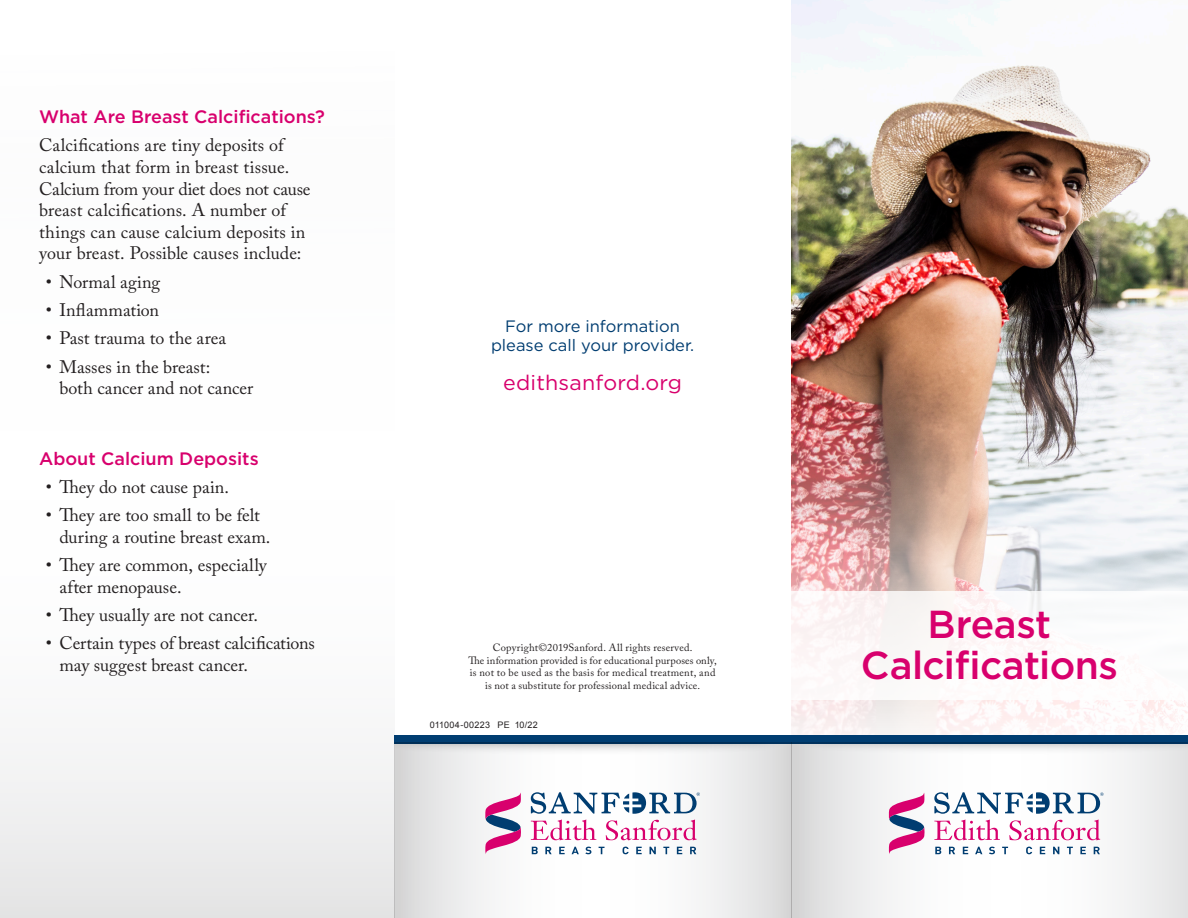
<style>
.page{position:relative;width:1188px;height:918px;background:#fff}
.page>*{position:absolute;margin:0;border:0;box-sizing:border-box;transform-origin:0 0}
.t1{font:500 39px/40.5px "Gotham";letter-spacing:-.015em;color:#d8006d;text-align:center}
.t2{font:21px "Gotham";letter-spacing:.01em;color:#d8006d}
.Body{font:18px/21.6px "Adobe Caslon Pro";color:#231f20}
.t3{font:500 18px "Gotham";color:#d8006d}
.t4{font:16.5px/19.5px "Gotham";color:#003d71;text-align:center}
.t5{font:10.5px/12.6px "Adobe Caslon Pro";letter-spacing:.02em;color:#231f20;text-align:center}
.t6{font:9px "Arial";letter-spacing:.025em;color:#231f20}
</style>
<div class="page">
<img style="left:792px;top:0;width:396px;height:735px">
<img style="left:792px;top:591px;width:396px;height:108px">
<div style="left:0;top:0;width:395px;height:918px;background:linear-gradient(to bottom,#fff,#f1f1f2)"></div>
<div style="left:395px;top:735px;width:793px;height:8px;background:#003d71"></div>
<svg style="left:792px;top:788px;width:396px;height:130px"></svg>
<img style="left:792px;top:742px;width:396px;height:46px">
<svg style="left:934px;top:792px;width:170px;height:22px"></svg>
<svg style="left:934px;top:820px;width:66px;height:20px"></svg>
<svg style="left:1009px;top:820px;width:91px;height:20px"></svg>
<svg style="left:935px;top:847px;width:6px;height:7px"></svg>
<svg style="left:949px;top:847px;width:6px;height:7px"></svg>
<svg style="left:963px;top:847px;width:5px;height:7px"></svg>
<svg style="left:975px;top:847px;width:7px;height:7px"></svg>
<svg style="left:989px;top:847px;width:6px;height:7px"></svg>
<svg style="left:1002px;top:847px;width:6px;height:7px"></svg>
<svg style="left:1026px;top:847px;width:6px;height:7px"></svg>
<svg style="left:1040px;top:847px;width:5px;height:7px"></svg>
<svg style="left:1053px;top:847px;width:6px;height:7px"></svg>
<svg style="left:1067px;top:847px;width:6px;height:7px"></svg>
<svg style="left:1080px;top:847px;width:6px;height:7px"></svg>
<svg style="left:1094px;top:847px;width:6px;height:7px"></svg>
<svg style="left:889px;top:792px;width:36px;height:62px"></svg>
<svg style="left:395px;top:742px;width:397px;height:176px"></svg>
<svg style="left:531px;top:792px;width:169px;height:22px"></svg>
<svg style="left:531px;top:820px;width:65px;height:20px"></svg>
<svg style="left:606px;top:820px;width:91px;height:20px"></svg>
<svg style="left:532px;top:847px;width:6px;height:7px"></svg>
<svg style="left:545px;top:847px;width:7px;height:7px"></svg>
<svg style="left:559px;top:847px;width:6px;height:7px"></svg>
<svg style="left:572px;top:847px;width:7px;height:7px"></svg>
<svg style="left:585px;top:847px;width:6px;height:7px"></svg>
<svg style="left:599px;top:847px;width:6px;height:7px"></svg>
<svg style="left:623px;top:847px;width:6px;height:7px"></svg>
<svg style="left:636px;top:847px;width:6px;height:7px"></svg>
<svg style="left:650px;top:847px;width:6px;height:7px"></svg>
<svg style="left:663px;top:847px;width:6px;height:7px"></svg>
<svg style="left:677px;top:847px;width:5px;height:7px"></svg>
<svg style="left:690px;top:847px;width:6px;height:7px"></svg>
<svg style="left:485px;top:792px;width:36px;height:62px"></svg>
<p class="t3" style="left:39px;top:105px;width:287px">What Are Breast Calcifications?</p>
<p class="Body" style="left:39px;top:134px;width:273px">Calcifications are tiny deposits of calcium that form in breast tissue.<br>Calcium from your diet does not cause breast calcifications. A number of things can cause calcium deposits in your breast. Possible causes include:</p>
<p class="Body" style="left:46px;top:271px;width:116px">• Normal aging</p>
<p class="Body" style="left:46px;top:299px;width:115px">• Inflammation</p>
<p class="Body" style="left:46px;top:327px;width:182px">• Past trauma to the area</p>
<p class="Body" style="left:59px;top:356px;width:195px;text-indent:-14px">• Masses in the breast:<br>both cancer and not cancer</p>
<p class="t3" style="left:39px;top:446px;width:221px">About Calcium Deposits</p>
<p class="Body" style="left:46px;top:476px;width:185px">• They do not cause pain.</p>
<p class="Body" style="left:59px;top:504px;width:213px;text-indent:-14px">• They are too small to be felt during a routine breast exam.</p>
<p class="Body" style="left:59px;top:554px;width:209px;text-indent:-14px">• They are common, especially after menopause.</p>
<p class="Body" style="left:46px;top:604px;width:214px">• They usually are not cancer.</p>
<p class="Body" style="left:59px;top:632px;width:257px;text-indent:-14px">• Certain types of breast calcifications may suggest breast cancer.</p>
<p class="t4" style="left:491px;top:316px;width:205px">For more information please call your provider.</p>
<p class="t2" style="left:503px;top:369px;width:180px">edithsanford.org</p>
<p class="t5" style="left:493px;top:641px;width:201px">Copyright©2019Sanford. All rights reserved.</p>
<p class="t5" style="left:469px;top:654px;width:250px">The information provided is for educational purposes only, is not to be used as the basis for medical treatment, and is not a substitute for professional medical advice.</p>
<p class="t6" style="left:430px;top:719px;width:110px">011004-00223 PE 10/22</p>
<p class="t1" style="left:861px;top:603px;width:259px">Breast<br>Calcifications</p>
</div>
